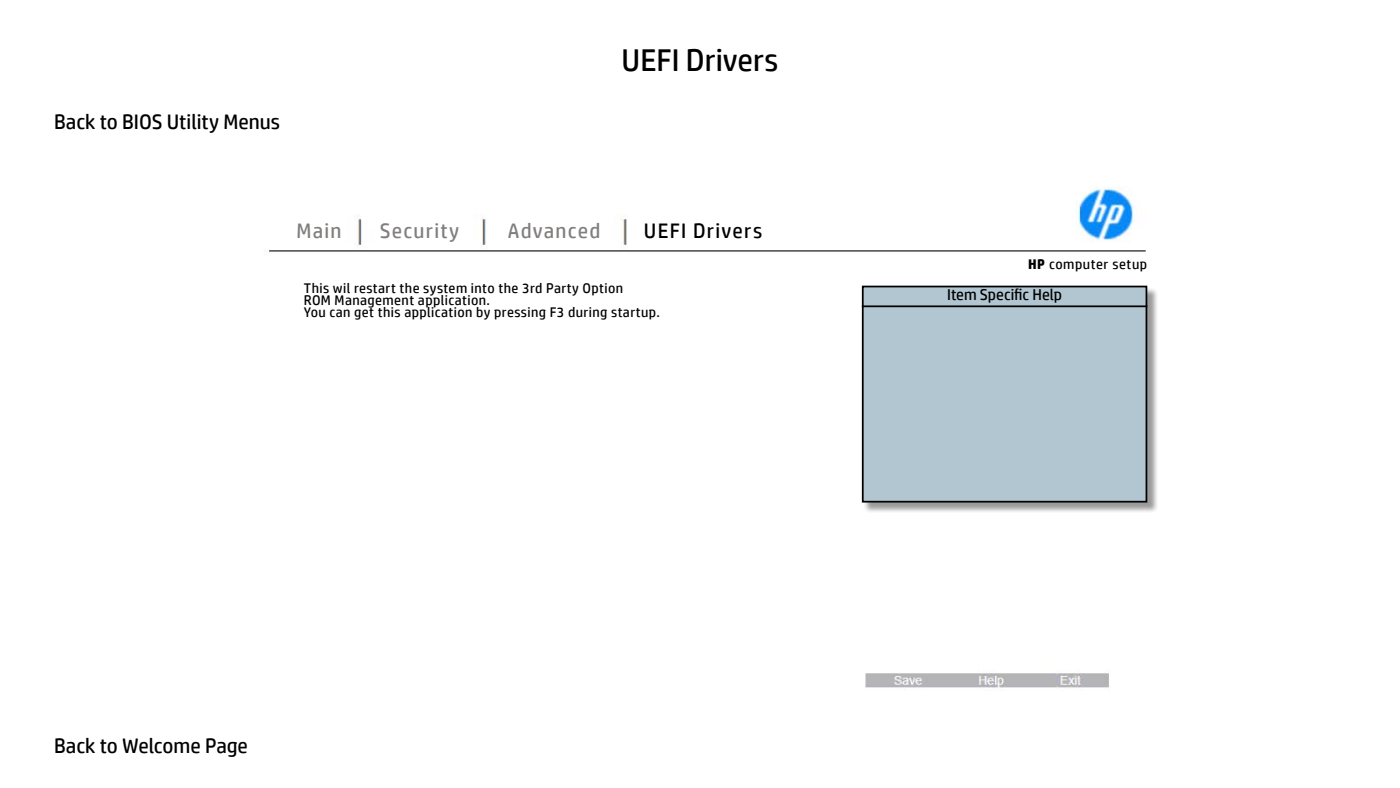
<style>
.page{position:relative;width:1400px;height:788px;background:#fff}
.page>*{position:absolute;margin:0;border:0;box-sizing:border-box;transform-origin:0 0}
.t1{font:31.5px "HP Simplified";color:#000}
.t2{font:21px "HP Simplified";color:#000}
.t3{font:21px "HP Simplified";letter-spacing:.06em;color:#817f7e}
.t4{font:21px "HP Simplified";letter-spacing:.06em;color:#000}
.t5{font:15.75px "HP Simplified";color:#000}
.t6{font:14px/12.2px "HP Simplified";letter-spacing:.03em;color:#000}
.s1{font-weight:700}
</style>
<div class="page">
<img style="left:269px;top:186px;width:879px;height:502px">
<div style="left:863px;top:287px;width:295px;height:226px;background:#000;opacity:.4"></div>
<div style="left:863px;top:286px;width:283px;height:215px;background:#b1c6d1"></div>
<div style="left:862px;top:285px;width:285px;height:217px;border:2px solid #000"></div>
<hr style="left:862px;top:305px;width:285px;height:2px;background:#000">
<h2 class="t2" style="left:54px;top:108px;width:227px">Back to BIOS Utility Menus</h2>
<h1 class="t1" style="left:622px;top:40px;width:158px">UEFI Drivers</h1>
<h2 class="t3" style="left:297px;top:217px;width:47px">Main</h2>
<h2 class="t3" style="left:380px;top:217px;width:81px">Security</h2>
<h2 class="t3" style="left:508px;top:217px;width:94px">Advanced</h2>
<h2 class="t4" style="left:644px;top:217px;width:120px">UEFI Drivers</h2>
<p class="t6" style="left:304px;top:281px;width:358px">This wil restart the system into the 3rd Party Option<br>ROM Management application.<br>You can get this application by pressing F3 during startup.</p>
<h2 class="t2" style="left:54px;top:731px;width:195px">Back to Welcome Page</h2>
<p class="t6" style="left:1028px;top:257px;width:121px"><span class="s1">HP</span> computer setup</p>
<p class="t5" style="left:947px;top:284px;width:116px">Item Specific Help</p>
</div>
